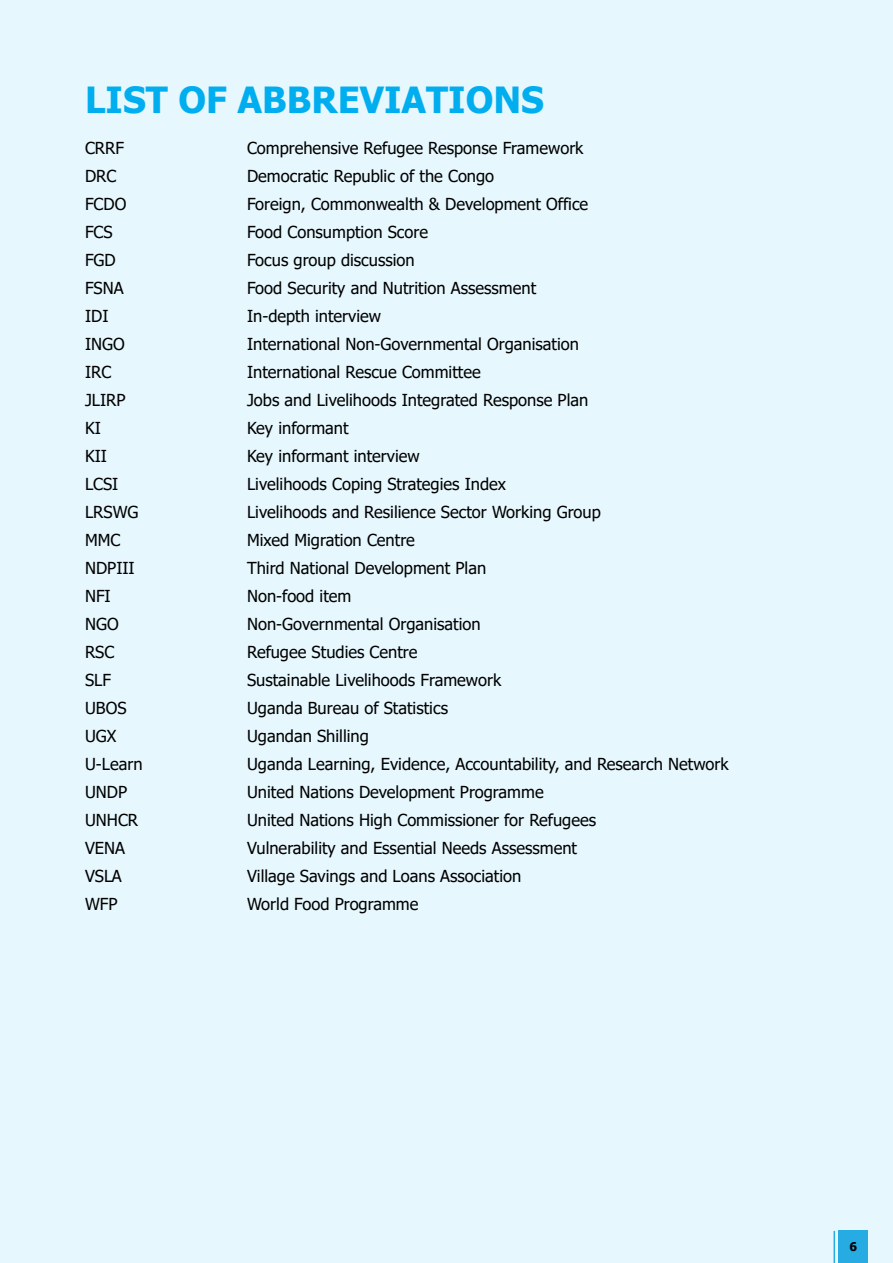
<style>
.page{position:relative;width:893px;height:1263px;background:#e6f7fd}
.page>*{position:absolute;margin:0;border:0;box-sizing:border-box;transform-origin:0 0}
.t1{font:700 36px "Tahoma";color:#00aeef}
.t2{font:16.5px "Tahoma";color:#000}
.t3{font:700 12px "Tahoma";color:#000}
</style>
<div class="page">
<div style="left:838px;top:1231px;width:30px;height:32px;background:#26abe2"></div>
<hr style="left:833px;top:1231px;width:2px;height:32px;background:#26abe2">
<h1 class="t1" style="left:85px;top:74px;width:460px">LIST OF ABBREVIATIONS</h1>
<p class="t2" style="left:85px;top:137px;width:41px">CRRF</p>
<p class="t2" style="left:247px;top:137px;width:338px">Comprehensive Refugee Response Framework</p>
<p class="t2" style="left:85px;top:165px;width:33px">DRC</p>
<p class="t2" style="left:247px;top:165px;width:249px">Democratic Republic of the Congo</p>
<p class="t2" style="left:85px;top:193px;width:43px">FCDO</p>
<p class="t2" style="left:247px;top:193px;width:343px">Foreign, Commonwealth &amp; Development Office</p>
<p class="t2" style="left:85px;top:221px;width:29px">FCS</p>
<p class="t2" style="left:247px;top:221px;width:182px">Food Consumption Score</p>
<p class="t2" style="left:85px;top:249px;width:32px">FGD</p>
<p class="t2" style="left:247px;top:249px;width:169px">Focus group discussion</p>
<p class="t2" style="left:85px;top:277px;width:40px">FSNA</p>
<p class="t2" style="left:247px;top:277px;width:291px">Food Security and Nutrition Assessment</p>
<p class="t2" style="left:85px;top:305px;width:25px">IDI</p>
<p class="t2" style="left:247px;top:305px;width:136px">In-depth interview</p>
<p class="t2" style="left:85px;top:333px;width:41px">INGO</p>
<p class="t2" style="left:247px;top:333px;width:333px">International Non-Governmental Organisation</p>
<p class="t2" style="left:85px;top:361px;width:28px">IRC</p>
<p class="t2" style="left:247px;top:361px;width:235px">International Rescue Committee</p>
<p class="t2" style="left:85px;top:389px;width:42px">JLIRP</p>
<p class="t2" style="left:247px;top:389px;width:343px">Jobs and Livelihoods Integrated Response Plan</p>
<p class="t2" style="left:85px;top:417px;width:17px">KI</p>
<p class="t2" style="left:247px;top:417px;width:103px">Key informant</p>
<p class="t2" style="left:85px;top:445px;width:24px">KII</p>
<p class="t2" style="left:247px;top:445px;width:174px">Key informant interview</p>
<p class="t2" style="left:85px;top:473px;width:35px">LCSI</p>
<p class="t2" style="left:247px;top:473px;width:260px">Livelihoods Coping Strategies Index</p>
<p class="t2" style="left:85px;top:501px;width:55px">LRSWG</p>
<p class="t2" style="left:247px;top:501px;width:355px">Livelihoods and Resilience Sector Working Group</p>
<p class="t2" style="left:85px;top:529px;width:37px">MMC</p>
<p class="t2" style="left:247px;top:529px;width:169px">Mixed Migration Centre</p>
<p class="t2" style="left:85px;top:557px;width:51px">NDPIII</p>
<p class="t2" style="left:247px;top:557px;width:241px">Third National Development Plan</p>
<p class="t2" style="left:85px;top:585px;width:27px">NFI</p>
<p class="t2" style="left:247px;top:585px;width:106px">Non-food item</p>
<p class="t2" style="left:85px;top:613px;width:35px">NGO</p>
<p class="t2" style="left:247px;top:613px;width:235px">Non-Governmental Organisation</p>
<p class="t2" style="left:85px;top:641px;width:31px">RSC</p>
<p class="t2" style="left:247px;top:641px;width:172px">Refugee Studies Centre</p>
<p class="t2" style="left:85px;top:669px;width:28px">SLF</p>
<p class="t2" style="left:247px;top:669px;width:256px">Sustainable Livelihoods Framework</p>
<p class="t2" style="left:85px;top:697px;width:43px">UBOS</p>
<p class="t2" style="left:247px;top:697px;width:202px">Uganda Bureau of Statistics</p>
<p class="t2" style="left:85px;top:725px;width:33px">UGX</p>
<p class="t2" style="left:247px;top:725px;width:123px">Ugandan Shilling</p>
<p class="t2" style="left:85px;top:753px;width:59px">U-Learn</p>
<p class="t2" style="left:247px;top:753px;width:483px">Uganda Learning, Evidence, Accountability, and Research Network</p>
<p class="t2" style="left:85px;top:781px;width:44px">UNDP</p>
<p class="t2" style="left:247px;top:781px;width:298px">United Nations Development Programme</p>
<p class="t2" style="left:85px;top:809px;width:55px">UNHCR</p>
<p class="t2" style="left:247px;top:809px;width:351px">United Nations High Commissioner for Refugees</p>
<p class="t2" style="left:85px;top:837px;width:42px">VENA</p>
<p class="t2" style="left:247px;top:837px;width:332px">Vulnerability and Essential Needs Assessment</p>
<p class="t2" style="left:85px;top:865px;width:38px">VSLA</p>
<p class="t2" style="left:247px;top:865px;width:276px">Village Savings and Loans Association</p>
<p class="t2" style="left:85px;top:893px;width:34px">WFP</p>
<p class="t2" style="left:247px;top:893px;width:173px">World Food Programme</p>
<p class="t3" style="left:849px;top:1238px;width:9px">6</p>
</div>
